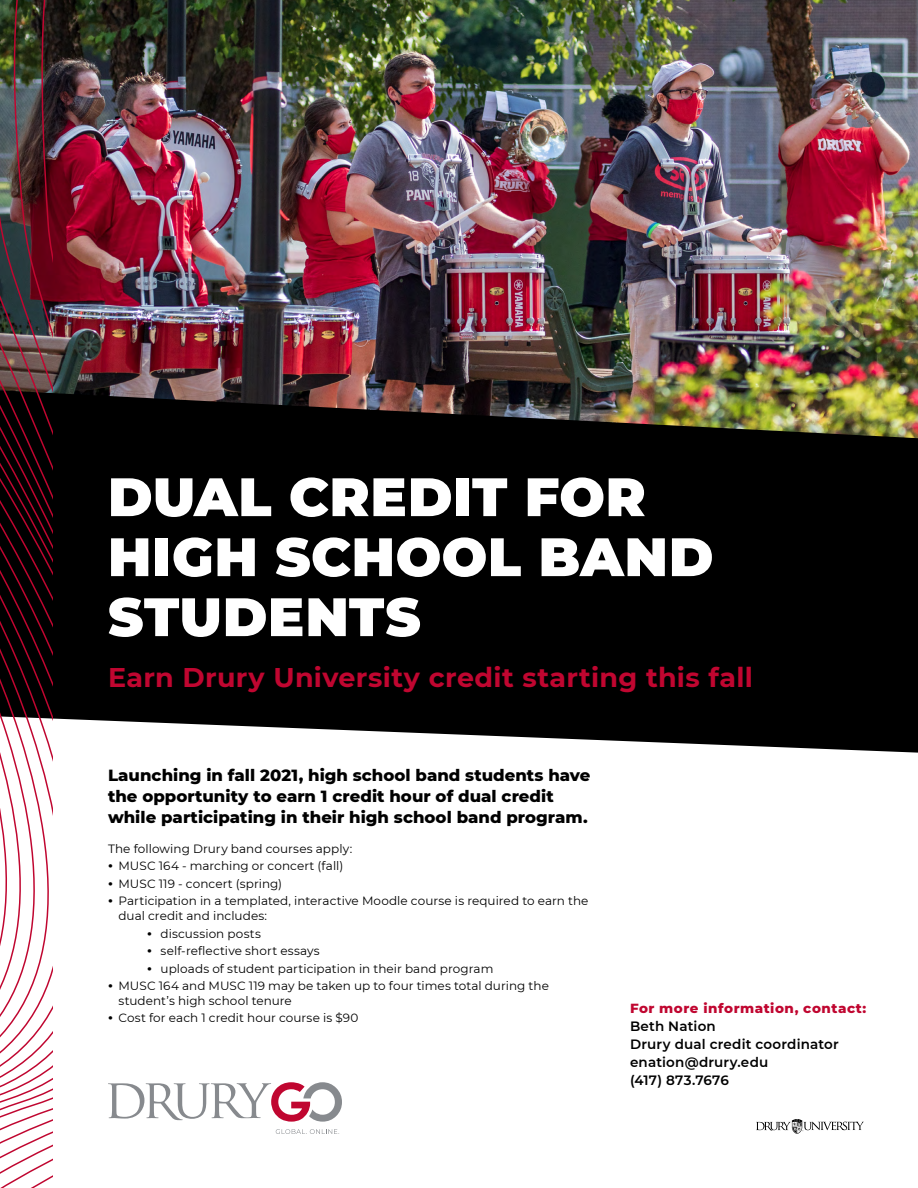
<style>
.page{position:relative;width:918px;height:1188px;background:#fff}
.page>*{position:absolute;margin:0;border:0;box-sizing:border-box;transform-origin:0 0}
.t1{font:900 54px/60px "Montserrat";letter-spacing:.01em;color:#fff}
.t2{font:700 27px "Montserrat";letter-spacing:.01em;color:#c00630}
.t3{font:800 16.5px/21px "Montserrat";letter-spacing:.005em;color:#000}
.t4{font:600 13.5px/18px "Montserrat";letter-spacing:.015em;color:#000}
.t5{font:800 13.5px "Montserrat";letter-spacing:.04em;color:#c00630}
.t6{font:12px/17.4px "Montserrat";letter-spacing:.005em;color:#000}
.s1{font-weight:800}
</style>
<div class="page">
<img style="left:53px;top:0;width:865px;height:390px">
<svg style="left:108px;top:1082px;width:234px;height:40px"></svg>
<svg style="left:276px;top:1129px;width:63px;height:5px"></svg>
<svg style="left:756px;top:1119px;width:108px;height:15px"></svg>
<svg style="left:53px;top:390px;width:865px;height:363px;background:#141311"></svg>
<img style="left:0;top:0;width:53px;height:1188px">
<h1 class="t1" style="left:108px;top:464px;width:607px">DUAL CREDIT FOR<br>HIGH SCHOOL BAND<br>STUDENTS</h1>
<h2 class="t2" style="left:108px;top:658px;width:646px">Earn Drury University credit starting this fall</h2>
<h3 class="t3" style="left:108px;top:764px;width:484px">Launching in fall 2021, high school band students have the opportunity to earn 1 credit hour of dual credit while participating in their high school band program.</h3>
<p class="t6" style="left:108px;top:840px;width:482px">The following Drury band courses apply:<br><span class="s1">ٚ</span> MUSC 164 - marching or concert (fall)<br><span class="s1">ٚ</span> MUSC 119 - concert (spring)<br><span class="s1">ٚ</span> Participation in a templated, interactive Moodle course is required to earn the</p>
<p class="t6" style="left:118px;top:907px;width:150px">dual credit and includes:</p>
<p class="t6" style="left:147px;top:924px;width:116px"><span class="s1">ٚ</span> discussion posts</p>
<p class="t6" style="left:147px;top:942px;width:174px"><span class="s1">ٚ</span> self-reflective short essays</p>
<p class="t6" style="left:147px;top:959px;width:348px"><span class="s1">ٚ</span> uploads of student participation in their band program</p>
<p class="t6" style="left:108px;top:977px;width:442px"><span class="s1">ٚ</span> MUSC 164 and MUSC 119 may be taken up to four times total during the</p>
<p class="t6" style="left:108px;top:992px;width:252px;text-indent:10px">student’s high school tenure<br><span class="s1">ٚ</span> Cost for each 1 credit hour course is $90</p>
<p class="t5" style="left:630px;top:999px;width:238px">For more information, contact:</p>
<p class="t4" style="left:630px;top:1017px;width:210px">Beth Nation<br>Drury dual credit coordinator enation@drury.edu<br>(417) 873.7676</p>
</div>
